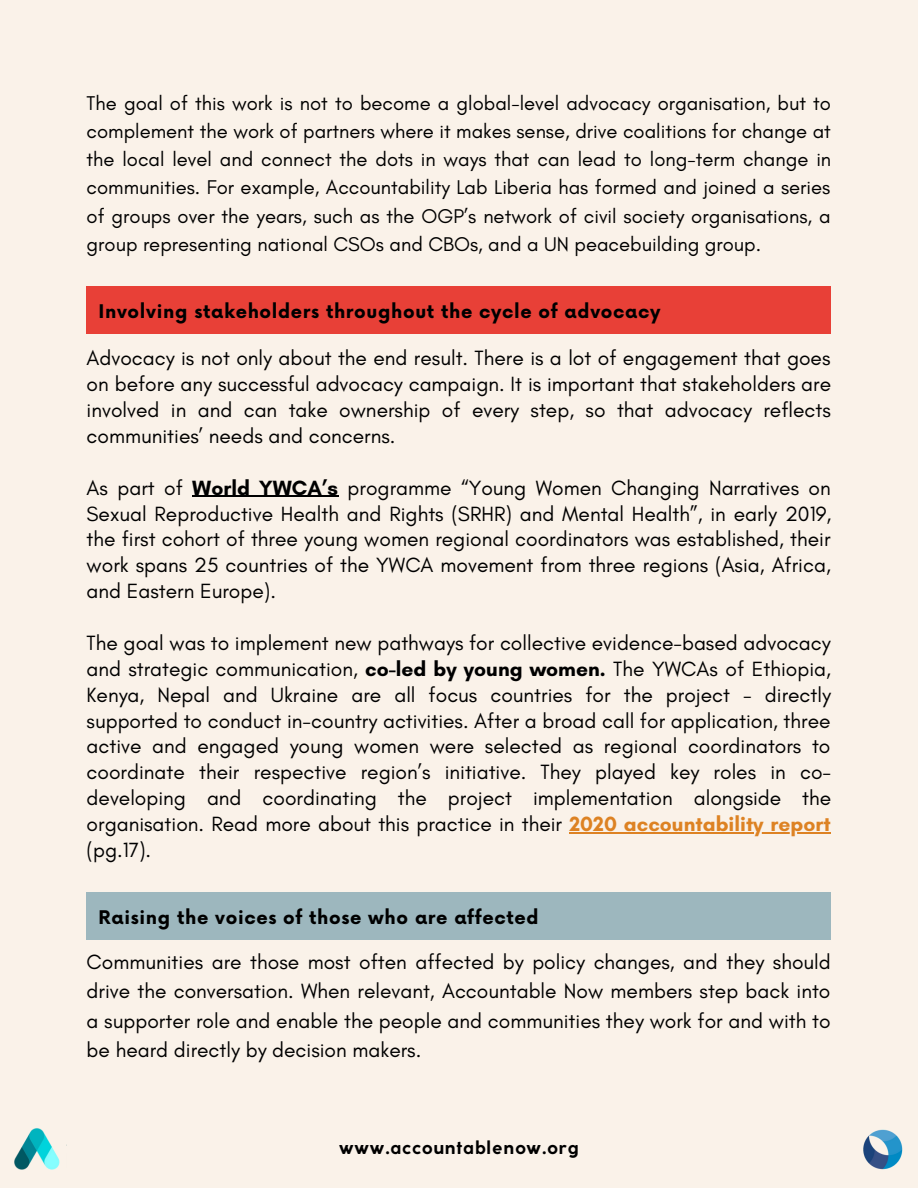
<style>
.page{position:relative;width:918px;height:1188px;background:#faf2e9}
.page>*{position:absolute;margin:0;border:0;box-sizing:border-box;transform-origin:0 0}
.t1{font:21px/25.8px "Glacial Indifference";color:#000;text-align:justify}
.t2{font:20.25px/28.2px "Glacial Indifference";color:#000;text-align:justify}
.t3{font:700 18.3px "Now";letter-spacing:.035em;color:#000}
.t4{font:700 18.3px "Coco Gothic";letter-spacing:.035em;color:#000}
.s1{font-weight:700}
.s2{font-weight:700;color:#dd8223}
</style>
<div class="page">
<hr style="left:192px;top:496px;width:130px;height:1px;background:#000">
<svg style="left:322px;top:496px;width:16px;height:1px"></svg>
<hr style="left:569px;top:832px;width:262px;height:1px;background:#dd8223">
<div style="left:87px;top:287px;width:744px;height:47px;background:#e84037"></div>
<div style="left:87px;top:892px;width:744px;height:47px;background:#9db7be"></div>
<img style="left:863px;top:1129px;width:40px;height:41px">
<img style="left:14px;top:1128px;width:46px;height:42px">
<p class="t2" style="left:87px;top:89px;width:746px">The goal of this work is not to become a global-level advocacy organisation, but to complement the work of partners where it makes sense, drive coalitions for change at the local level and connect the dots in ways that can lead to long-term change in communities. For example, Accountability Lab Liberia has formed and joined a series of groups over the years, such as the OGP’s network of civil society organisations, a group representing national CSOs and CBOs, and a UN peacebuilding group.</p>
<p class="t3" style="left:99px;top:302px;width:564px">Involving stakeholders throughout the cycle of advocacy</p>
<p class="t1" style="left:87px;top:345px;width:746px">Advocacy is not only about the end result. There is a lot of engagement that goes on before any successful advocacy campaign. It is important that stakeholders are involved in and can take ownership of every step, so that advocacy reflects communities’ needs and concerns.</p>
<p class="t1" style="left:87px;top:474px;width:746px">As part of <span class="s1">World YWCA’s</span> programme “Young Women Changing Narratives on Sexual Reproductive Health and Rights (SRHR) and Mental Health”, in early 2019, the first cohort of three young women regional coordinators was established, their work spans 25 countries of the YWCA movement from three regions (Asia, Africa, and Eastern Europe).</p>
<p class="t1" style="left:87px;top:630px;width:746px">The goal was to implement new pathways for collective evidence-based advocacy and strategic communication, <span class="s1">co-led by young women.</span> The YWCAs of Ethiopia, Kenya, Nepal and Ukraine are all focus countries for the project - directly supported to conduct in-country activities. After a broad call for application, three active and engaged young women were selected as regional coordinators to coordinate their respective region’s initiative. They played key roles in co&shy;developing and coordinating the project implementation alongside the organisation. Read more about this practice in their <span class="s2">2020 accountability report </span>(pg.17).</p>
<p class="t3" style="left:99px;top:908px;width:441px">Raising the voices of those who are affected</p>
<p class="t1" style="left:87px;top:947px;width:746px;line-height:29.2px">Communities are those most often affected by policy changes, and they should drive the conversation. When relevant, Accountable Now members step back into a supporter role and enable the people and communities they work for and with to be heard directly by decision makers.</p>
<p class="t4" style="left:339px;top:1140px;width:241px">www.accountablenow.org</p>
</div>
